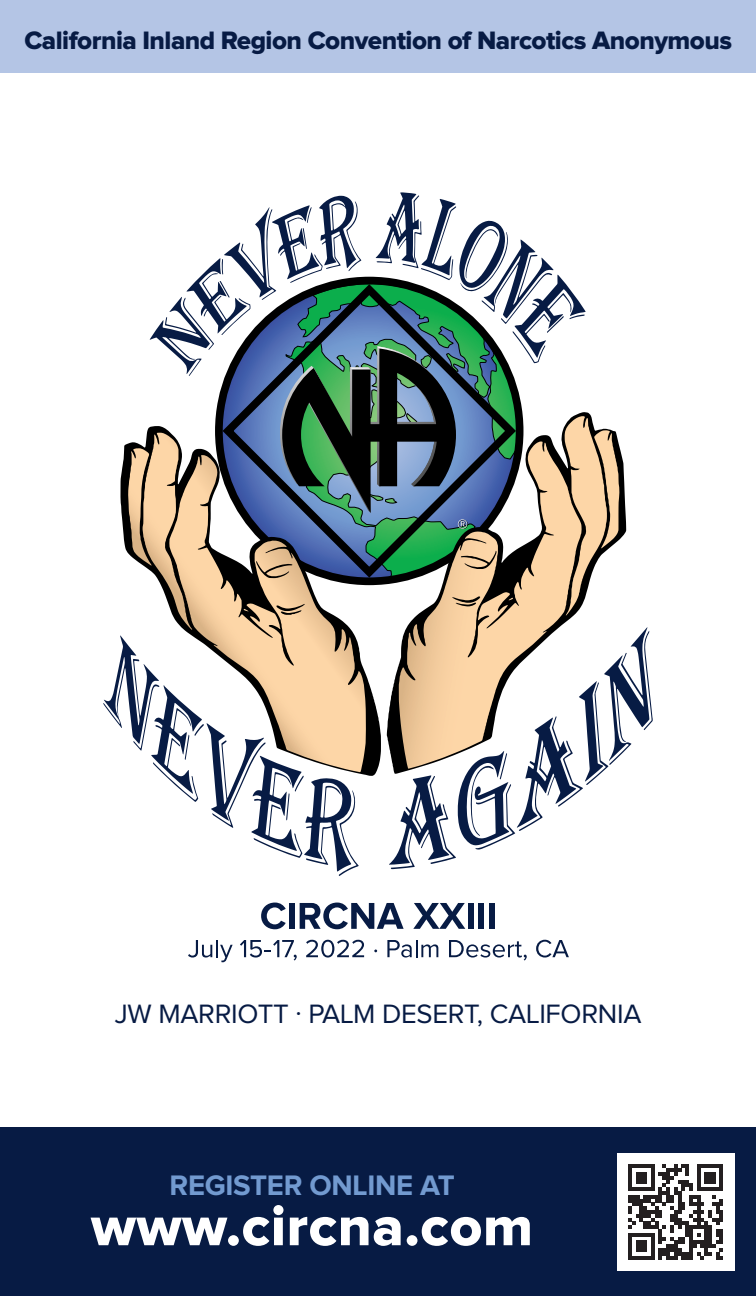
<style>
.page{position:relative;width:756px;height:1296px;background:#fff}
.page>*{position:absolute;margin:0;border:0;box-sizing:border-box;transform-origin:0 0}
.t1{font:57.3px "Proxima Nova Extrabld";letter-spacing:.01em;color:#fff}
.t2{font:700 29.4px "Proxima Nova";letter-spacing:-.01em;color:#729ad0}
.t3{font:27.6px "Proxima Nova";letter-spacing:-.01em;color:#071b44}
.t4{font:26.1px "Proxima Nova Extrabld";letter-spacing:-.02em;color:#071b44}
</style>
<div class="page">
<svg style="left:261px;top:903px;width:25px;height:26px"></svg>
<div style="left:289px;top:903px;width:6px;height:26px;background:#071b44"></div>
<svg style="left:300px;top:903px;width:104px;height:26px"></svg>
<svg style="left:413px;top:903px;width:52px;height:26px"></svg>
<div style="left:468px;top:903px;width:5px;height:26px;background:#071b44"></div>
<div style="left:478px;top:903px;width:6px;height:26px;background:#071b44"></div>
<div style="left:489px;top:903px;width:6px;height:26px;background:#071b44"></div>
<svg style="left:188px;top:940px;width:45px;height:22px"></svg>
<svg style="left:240px;top:940px;width:57px;height:20px"></svg>
<svg style="left:306px;top:940px;width:58px;height:18px"></svg>
<svg style="left:387px;top:940px;width:51px;height:18px"></svg>
<svg style="left:449px;top:940px;width:78px;height:20px"></svg>
<svg style="left:536px;top:940px;width:33px;height:18px"></svg>
<svg style="left:103px;top:627px;width:550px;height:249px"></svg>
<svg style="left:150px;top:192px;width:436px;height:184px"></svg>
<svg style="left:217px;top:279px;width:304px;height:297px"></svg>
<svg style="left:120px;top:426px;width:261px;height:350px"></svg>
<svg style="left:142px;top:433px;width:50px;height:197px"></svg>
<svg style="left:387px;top:412px;width:239px;height:362px"></svg>
<svg style="left:564px;top:417px;width:43px;height:199px"></svg>
<div style="left:0;top:0;width:756px;height:73px;background:#b4c5e5"></div>
<div style="left:0;top:1127px;width:756px;height:169px;background:#071b44"></div>
<div style="left:617px;top:1153px;width:118px;height:118px;background:#fff"></div>
<svg style="left:628px;top:1164px;width:95px;height:96px"></svg>
<p class="t4" style="left:24px;top:29px;width:709px">California Inland Region Convention of Narcotics Anonymous</p>
<p class="t3" style="left:115px;top:1001px;width:528px">JW MARRIOTT · PALM DESERT, CALIFORNIA</p>
<p class="t2" style="left:169px;top:1172px;width:287px">REGISTER ONLINE AT</p>
<h1 class="t1" style="left:91px;top:1200px;width:444px">www.circna.com</h1>
</div>
